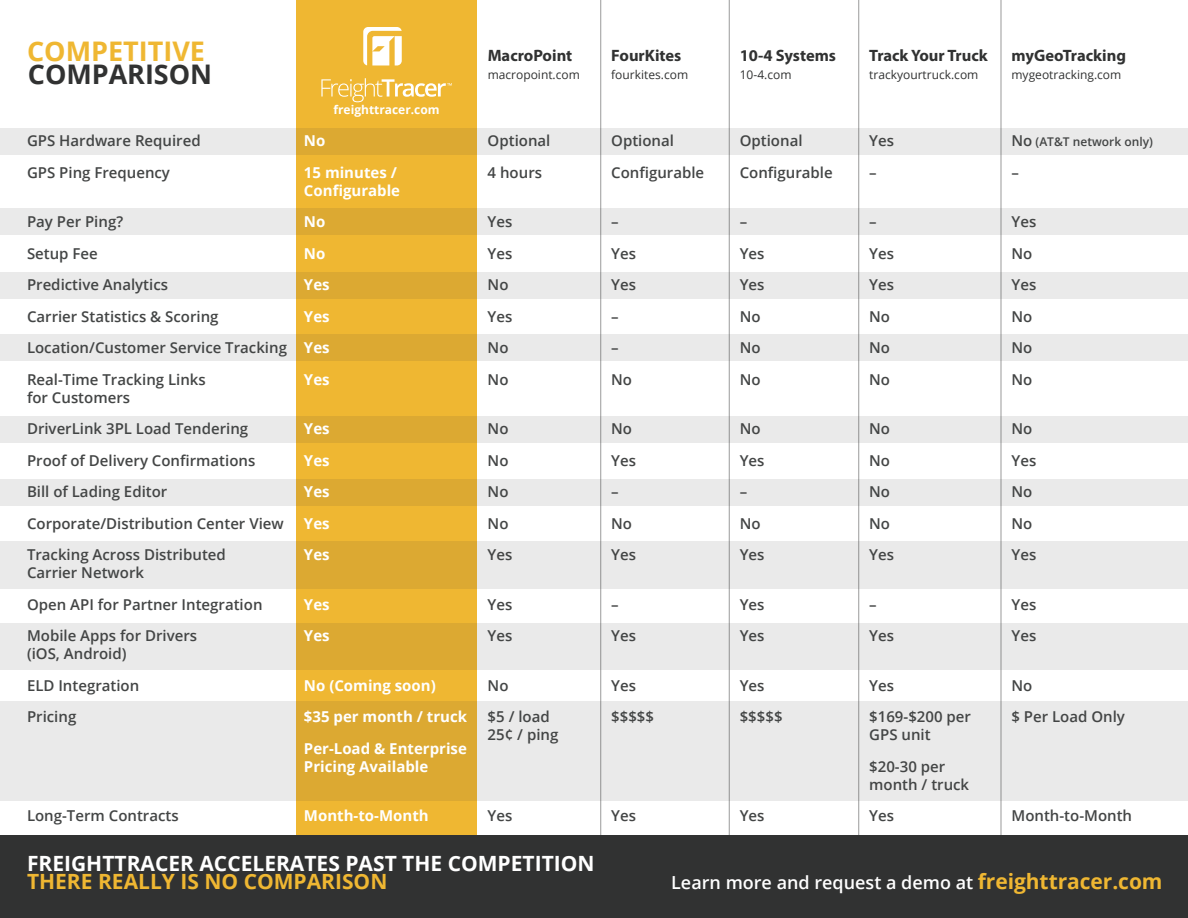
<style>
.page{position:relative;width:1188px;height:918px;background:#fff}
.page>*{position:absolute;margin:0;border:0;box-sizing:border-box;transform-origin:0 0}
.t1{font:700 27px "Open Sans";color:#efb732}
.t2{font:700 27px "Open Sans";letter-spacing:-.005em;color:#313232}
.t3{font:700 21px "Open Sans";color:#fff}
.t4{font:700 21px "Open Sans";color:#efb732}
.t5{font:600 18px "Open Sans";color:#fff}
.t6{font:700 16.5px "Myriad Pro";color:#313232}
.t7{font:600 15px/31.5px "Open Sans";color:#434545}
.t8{font:700 15px/31.5px "Open Sans";color:#fff}
.t9{font:12px "Open Sans";color:#313232}
.t10{font:600 12px "Open Sans";color:#434545}
.t11{font:700 12px "Open Sans";color:#fff}
.s1{font-size:15px}
.s2{font-weight:700;font-size:21px;color:#efb732}
</style>
<div class="page">
<div style="left:296px;top:0;width:181px;height:918px;background:#efb732"></div>
<hr style="left:600px;top:0;width:1px;height:918px;background:#313232">
<hr style="left:729px;top:0;width:1px;height:918px;background:#313232">
<hr style="left:858px;top:0;width:1px;height:918px;background:#313232">
<hr style="left:1001px;top:0;width:1px;height:918px;background:#313232">
<div style="left:0;top:836px;width:1188px;height:82px;background:#313232"></div>
<svg style="left:0;top:128px;width:1188px;height:27px;background:#e7dfcd"></svg>
<svg style="left:0;top:208px;width:1188px;height:27px;background:#e7dfcd"></svg>
<svg style="left:0;top:272px;width:1188px;height:27px;background:#e7dfcd"></svg>
<svg style="left:0;top:334px;width:1188px;height:27px;background:#e7dfcd"></svg>
<svg style="left:0;top:416px;width:1188px;height:27px;background:#e7dfcd"></svg>
<svg style="left:0;top:479px;width:1188px;height:27px;background:#e7dfcd"></svg>
<svg style="left:0;top:541px;width:1188px;height:48px;background:#e7dfcd"></svg>
<svg style="left:0;top:623px;width:1188px;height:47px;background:#e7dfcd"></svg>
<svg style="left:0;top:701px;width:1188px;height:99px;background:#e7dfcd"></svg>
<svg style="left:363px;top:27px;width:39px;height:38px"></svg>
<svg style="left:321px;top:78px;width:131px;height:24px"></svg>
<h1 class="t1" style="left:27px;top:32px;width:180px">COMPETITIVE</h1>
<h1 class="t2" style="left:28px;top:55px;width:186px">COMPARISON</h1>
<p class="t7" style="left:27px;top:125px;width:175px">GPS Hardware Required<br>GPS Ping Frequency</p>
<p class="t7" style="left:27px;top:206px;width:262px">Pay Per Ping?<br>Setup Fee<br>Predictive Analytics<br>Carrier Statistics &amp; Scoring<br>Location/Customer Service Tracking<br>Real-Time Tracking Links</p>
<p class="t7" style="left:27px;top:381px;width:258px">for Customers<br>DriverLink 3PL Load Tendering<br>Proof of Delivery Confirmations<br>Bill of Lading Editor<br>Corporate/Distribution Center View<br>Tracking Across Distributed</p>
<p class="t7" style="left:27px;top:557px;width:237px">Carrier Network<br>Open API for Partner Integration<br>Mobile Apps for Drivers</p>
<p class="t7" style="left:27px;top:638px;width:114px">(iOS, Android)<br>ELD Integration<br>Pricing</p>
<p class="t7" style="left:27px;top:800px;width:153px">Long-Term Contracts</p>
<p class="t11" style="left:334px;top:101px;width:108px">freighttracer.com</p>
<p class="t8" style="left:304px;top:125px;width:94px">No<br>15 minutes /</p>
<p class="t8" style="left:304px;top:174px;width:98px">Configurable<br>No<br>No<br>Yes<br>Yes<br>Yes<br>Yes</p>
<p class="t8" style="left:304px;top:413px;width:27px;text-align:justify">Yes Yes Yes Yes Yes</p>
<p class="t8" style="left:304px;top:588px;width:27px">Yes<br>Yes</p>
<p class="t8" style="left:304px;top:669px;width:165px">No (Coming soon)<br>$35 per month / truck<br>Per-Load &amp; Enterprise</p>
<p class="t8" style="left:304px;top:750px;width:126px">Pricing Available</p>
<p class="t8" style="left:304px;top:800px;width:126px">Month-to-Month</p>
<p class="t6" style="left:488px;top:46px;width:86px">MacroPoint</p>
<p class="t9" style="left:488px;top:66px;width:94px">macropoint.com</p>
<p class="t7" style="left:488px;top:125px;width:64px">Optional<br>4 hours</p>
<p class="t7" style="left:488px;top:206px;width:26px">Yes<br>Yes<br>No<br>Yes<br>No<br>No</p>
<p class="t7" style="left:488px;top:413px;width:26px">No<br>No<br>No<br>No<br>Yes</p>
<p class="t7" style="left:488px;top:588px;width:26px">Yes<br>Yes</p>
<p class="t7" style="left:488px;top:669px;width:64px">No<br>$5 / load</p>
<p class="t7" style="left:488px;top:719px;width:72px">25¢ / ping</p>
<p class="t7" style="left:488px;top:800px;width:26px">Yes</p>
<h2 class="t3" style="left:27px;top:848px;width:569px">FREIGHTTRACER ACCELERATES PAST THE COMPETITION</h2>
<h2 class="t4" style="left:27px;top:866px;width:362px">THERE REALLY IS NO COMPARISON</h2>
<p class="t6" style="left:611px;top:46px;width:72px">FourKites</p>
<p class="t9" style="left:611px;top:66px;width:78px">fourkites.com</p>
<p class="t7" style="left:611px;top:125px;width:95px">Optional<br>Configurable</p>
<p class="t7" style="left:611px;top:206px;width:26px">–<br>Yes<br>Yes –<br>–<br>No</p>
<p class="t7" style="left:611px;top:413px;width:26px">No<br>Yes –<br>No<br>Yes</p>
<p class="t7" style="left:611px;top:588px;width:26px">–<br>Yes</p>
<p class="t7" style="left:611px;top:669px;width:44px">Yes $$$$$</p>
<p class="t7" style="left:611px;top:800px;width:26px">Yes</p>
<p class="t6" style="left:740px;top:46px;width:98px">10-4 Systems</p>
<p class="t9" style="left:740px;top:66px;width:53px">10-4.com</p>
<p class="t6" style="left:869px;top:46px;width:120px">Track Your Truck</p>
<p class="t9" style="left:869px;top:66px;width:111px">trackyourtruck.com</p>
<p class="t6" style="left:1011px;top:46px;width:116px">myGeoTracking</p>
<p class="t9" style="left:1011px;top:66px;width:111px">mygeotracking.com</p>
<p class="t7" style="left:740px;top:125px;width:95px">Optional<br>Configurable</p>
<p class="t7" style="left:869px;top:125px;width:26px">Yes –</p>
<p class="t10" style="left:1011px;top:134px;width:143px"><span class="s1">No</span> (AT&amp;T network only)</p>
<p class="t7" style="left:1011px;top:156px;width:9px">–</p>
<p class="t7" style="left:740px;top:206px;width:26px">–<br>Yes<br>Yes<br>No<br>No<br>No</p>
<p class="t7" style="left:740px;top:413px;width:26px">No<br>Yes –<br>No<br>Yes</p>
<p class="t7" style="left:740px;top:588px;width:26px">Yes<br>Yes</p>
<p class="t7" style="left:740px;top:669px;width:44px">Yes $$$$$</p>
<p class="t7" style="left:740px;top:800px;width:26px">Yes</p>
<p class="t7" style="left:869px;top:206px;width:26px">–<br>Yes<br>Yes<br>No<br>No<br>No</p>
<p class="t7" style="left:869px;top:413px;width:26px">No<br>No<br>No<br>No<br>Yes</p>
<p class="t7" style="left:869px;top:588px;width:26px">–<br>Yes</p>
<p class="t7" style="left:869px;top:669px;width:103px">Yes $169-$200 per</p>
<p class="t7" style="left:869px;top:719px;width:78px">GPS unit $20-30 per</p>
<p class="t7" style="left:869px;top:768px;width:101px">month / truck<br>Yes</p>
<p class="t7" style="left:1011px;top:206px;width:26px">Yes<br>No<br>Yes<br>No<br>No<br>No</p>
<p class="t7" style="left:1011px;top:413px;width:26px">No<br>Yes<br>No<br>No<br>Yes</p>
<p class="t7" style="left:1011px;top:588px;width:26px">Yes<br>Yes</p>
<p class="t7" style="left:1011px;top:669px;width:115px">No<br>$ Per Load Only</p>
<p class="t7" style="left:1011px;top:800px;width:122px">Month-to-Month</p>
<p class="t5" style="left:671px;top:870px;width:493px">Learn more and request a demo at <span class="s2">freighttracer.com</span></p>
</div>
